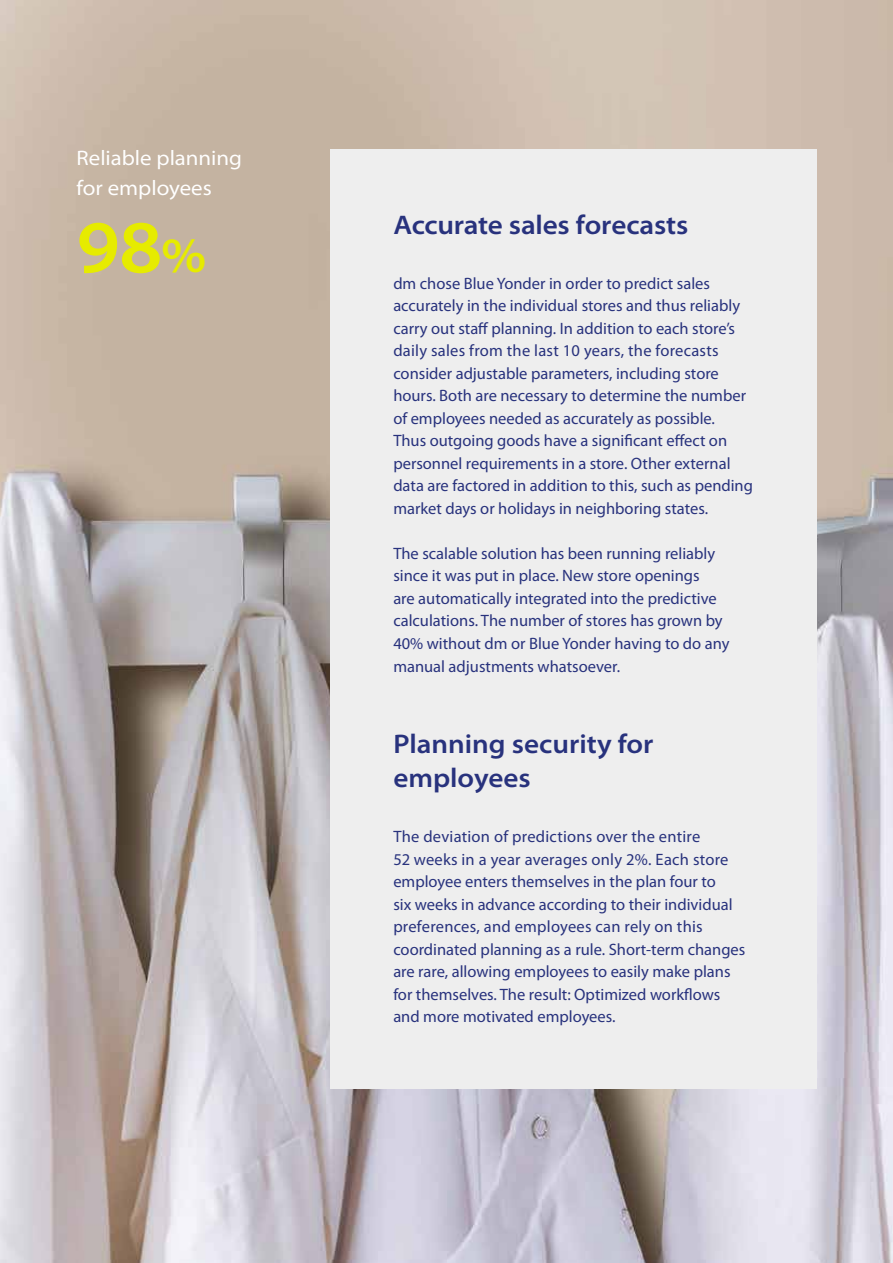
<style>
.page{position:relative;width:893px;height:1263px;background:#fff}
.page>*{position:absolute;margin:0;border:0;box-sizing:border-box;transform-origin:0 0}
.t1{font:600 semi-expanded 75px "Myriad Pro";color:#e6eb00}
.t2{font:600 semi-expanded 27px/34.5px "Myriad Pro";letter-spacing:-.005em;color:#28327d}
.t3{font:semi-expanded 21px/30px "Myriad Pro";color:#fff}
.t4{font:16.5px/22.5px "Myriad Pro";color:#28327d}
.s1{font-size:49.5px}
</style>
<div class="page">
<img style="left:0;top:0;width:893px;height:1263px">
<div style="left:330px;top:149px;width:486px;height:940px;background:#eee"></div>
<p class="t3" style="left:77px;top:143px;width:167px">Reliable planning for employees</p>
<h1 class="t1" style="left:77px;top:205px;width:131px">98<span class="s1">%</span></h1>
<h2 class="t2" style="left:393px;top:208px;width:296px">Accurate sales forecasts</h2>
<p class="t4" style="left:393px;top:272px;width:361px">dm chose Blue Yonder in order to predict sales accurately in the individual stores and thus reliably carry out staff planning. In addition to each store’s daily sales from the last 10 years, the forecasts consider adjustable parameters, including store hours. Both are necessary to determine the number of employees needed as accurately as possible.<br>Thus outgoing goods have a significant effect on personnel requirements in a store. Other external data are factored in addition to this, such as pending market days or holidays in neighboring states.</p>
<p class="t4" style="left:393px;top:542px;width:338px">The scalable solution has been running reliably since it was put in place. New store openings<br>are automatically integrated into the predictive calculations. The number of stores has grown by 40% without dm or Blue Yonder having to do any manual adjustments whatsoever.</p>
<h2 class="t2" style="left:393px;top:727px;width:262px">Planning security for employees</h2>
<p class="t4" style="left:393px;top:825px;width:353px">The deviation of predictions over the entire<br>52 weeks in a year averages only 2%. Each store employee enters themselves in the plan four to<br>six weeks in advance according to their individual preferences, and employees can rely on this coordinated planning as a rule. Short-term changes are rare, allowing employees to easily make plans for themselves. The result: Optimized workflows and more motivated employees.</p>
</div>
